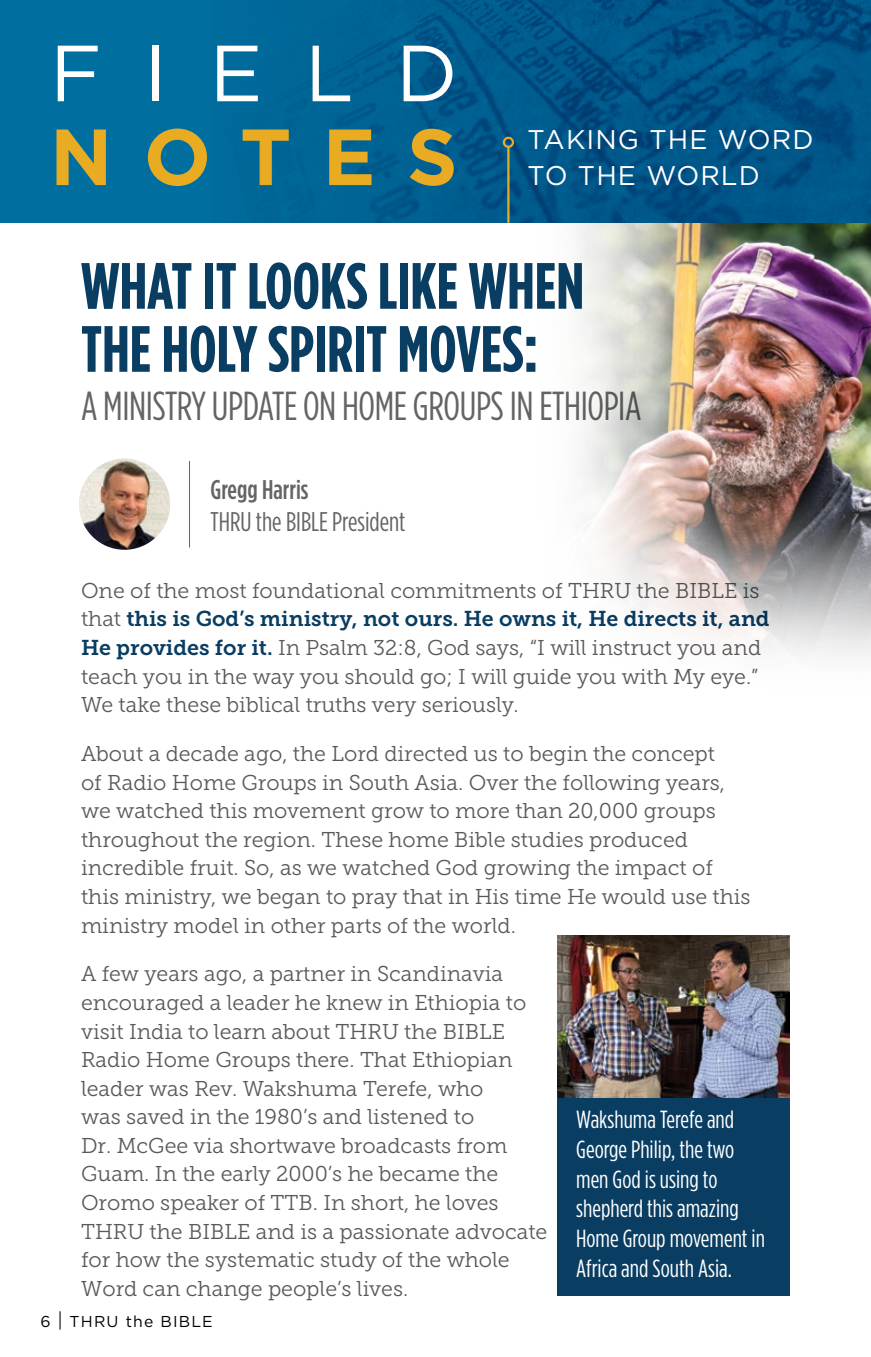
<style>
.page{position:relative;width:871px;height:1357px;background:#fff}
.page>*{position:absolute;margin:0;border:0;box-sizing:border-box;transform-origin:0 0}
.t1{font:79.42px "Gotham";letter-spacing:.53em;color:#fff}
.t2{font:700 79.42px "Gotham";letter-spacing:.39em;color:#e8ab22}
.t3{font:700 65.25px/63px "Gotham Condensed";color:#093d62}
.t4{font:40.5px "Gotham Condensed";letter-spacing:-.01em;color:#636466}
.t5{font:27px/36px "Gotham";letter-spacing:.04em;color:#fff}
.t6{font:27px "Gotham Condensed";color:#636466}
.t7{font:500 27px "Gotham Condensed";color:#636466}
.t8{font:24.75px/29.7px "Gotham Condensed";color:#fff}
.t9{font:21.38px/28.6px "Museo Slab 300";color:#58595b}
.t10{font:21.38px "Museo Slab 700";color:#093d62}
.t11{font:15.75px "Gotham";letter-spacing:.075em;color:#000}
.s1{font-family:"Museo Slab 300";color:#58595b}
.s2{font-family:"Museo Slab 700";color:#093d62}
.s3{font-size:19.8px}
</style>
<div class="page">
<img style="left:577px;top:223px;width:294px;height:434px">
<img style="left:79px;top:459px;width:91px;height:91px;border-radius:46px">
<hr style="left:189px;top:461px;width:1px;height:86px;background:#636466">
<div style="left:0;top:0;width:871px;height:223px;background:#006e9f"></div>
<img style="left:270px;top:0;width:601px;height:223px">
<hr style="left:507px;top:147px;width:2px;height:76px;background:#e8ab22">
<div style="left:503px;top:137px;width:11px;height:11px;border:2px solid #e8ab22;border-radius:50%"></div>
<div style="left:557px;top:1073px;width:233px;height:223px;background:#093d62"></div>
<img style="left:557px;top:935px;width:233px;height:162px">
<h1 class="t1" style="left:50px;top:22px;width:409px">FIELD</h1>
<h1 class="t2" style="left:50px;top:104px;width:409px">NOTES</h1>
<p class="t5" style="left:527px;top:121px;width:287px">TAKING THE WORD<br>TO THE WORLD</p>
<h2 class="t3" style="left:81px;top:254px;width:505px">WHAT IT LOOKS LIKE WHEN<br>THE HOLY SPIRIT MOVES:</h2>
<h3 class="t4" style="left:81px;top:383px;width:562px">A MINISTRY UPDATE ON HOME GROUPS IN ETHIOPIA</h3>
<p class="t7" style="left:211px;top:474px;width:99px">Gregg Harris</p>
<p class="t6" style="left:211px;top:506px;width:196px">THRU the BIBLE President</p>
<p class="t9" style="left:81px;top:576px;width:680px">One of the most foundational commitments of THRU the BIBLE is</p>
<p class="t10" style="left:81px;top:607px;width:690px"><span class="s1">that</span> this is God’s ministry, not ours. He owns it, He directs it, and</p>
<p class="t9" style="left:81px;top:633px;width:682px"><span class="s2">He provides for it.</span> In Psalm 32:8, God says, “I will instruct you and teach you in the way you should go; I will guide you with My eye.”<br>We take these biblical truths very seriously.</p>
<p class="t9" style="left:81px;top:739px;width:671px">About a decade ago, the Lord directed us to begin the concept<br>of Radio Home Groups in South Asia. Over the following years, we watched this movement grow to more than 20,000 groups throughout the region. These home Bible studies produced incredible fruit. So, as we watched God growing the impact of this ministry, we began to pray that in His time He would use this ministry model in other parts of the world.</p>
<p class="t9" style="left:81px;top:960px;width:468px">A few years ago, a partner in Scandinavia encouraged a leader he knew in Ethiopia to visit India to learn about THRU the BIBLE Radio Home Groups there. That Ethiopian leader was Rev. Wakshuma Terefe, who<br>was saved in the 1980’s and listened to<br>Dr. McGee via shortwave broadcasts from Guam. In the early 2000’s he became the Oromo speaker of TTB. In short, he loves THRU the BIBLE and is a passionate advocate for how the systematic study of the whole Word can change people’s lives.</p>
<p class="t8" style="left:576px;top:1104px;width:190px">Wakshuma Terefe and<br>George Philip, the two men God is using to shepherd this amazing<br>Home Group movement in<br>Africa and South Asia.</p>
<p class="t11" style="left:40px;top:1311px;width:174px">6 <span class="s3">|</span> THRU the BIBLE</p>
</div>
